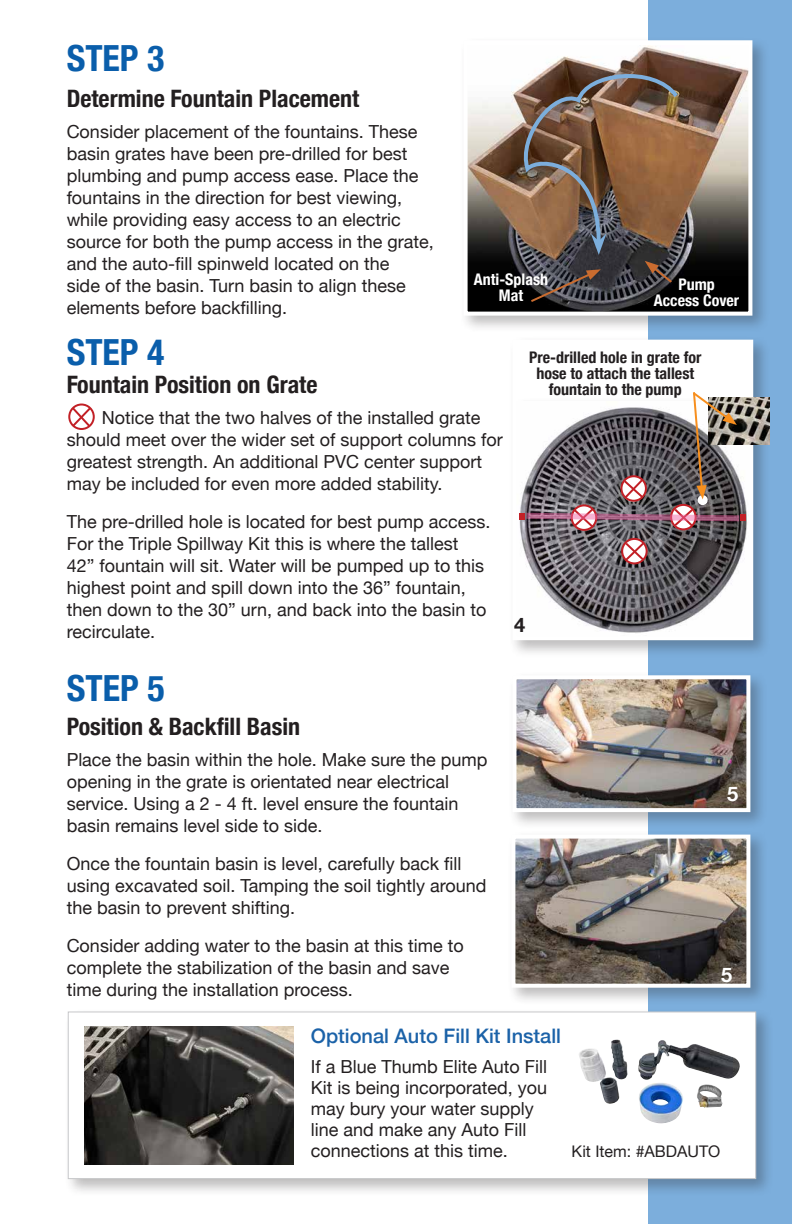
<style>
.page{position:relative;width:792px;height:1224px;background:#fff}
.page>*{position:absolute;margin:0;border:0;box-sizing:border-box;transform-origin:0 0}
.t1{font:700 condensed 36px "Helvetica Neue";color:#0a5eab}
.t2{font:700 condensed 24px "Helvetica Neue";color:#231f20}
.t3{font:500 20px "Helvetica Neue";color:#1b62a8}
.t4{font:700 20px "Helvetica Neue";color:#fff}
.t5{font:700 20px "Helvetica Neue";color:#231f20}
.t6{font:18px/22px "Helvetica Neue";color:#231f20}
.t7{font:700 condensed 16px/16px "Helvetica Neue";color:#231f20;text-align:center}
.t8{font:700 condensed 16px/16px "Helvetica Neue";color:#fff;text-align:center}
.t9{font:16px "Helvetica Neue";color:#231f20}
</style>
<div class="page">
<div style="left:648px;top:0;width:144px;height:1224px;background:#7caedc"></div>
<div style="left:508px;top:671px;width:260px;height:159px;background:#231f20;opacity:.3"></div>
<img style="left:517px;top:680px;width:228px;height:127px">
<div style="left:512px;top:675px;width:238px;height:137px;border:4px solid #fff"></div>
<div style="left:507px;top:831px;width:261px;height:175px;background:#231f20;opacity:.3"></div>
<img style="left:516px;top:840px;width:229px;height:143px">
<div style="left:511px;top:835px;width:239px;height:153px;border:4px solid #fff"></div>
<div style="left:508px;top:336px;width:263px;height:322px;background:#231f20;opacity:.3"></div>
<div style="left:514px;top:342px;width:237px;height:296px;background:#fff"></div>
<img style="left:519px;top:500px;width:228px;height:133px">
<div style="left:512px;top:340px;width:241px;height:300px;border:4px solid #fff"></div>
<div style="left:621px;top:538px;width:27px;height:26px;border:2px solid #c22026;border-radius:50%"></div>
<div style="left:571px;top:504px;width:26px;height:27px;border:2px solid #c22026;border-radius:50%"></div>
<svg style="left:623px;top:540px;width:23px;height:23px"></svg>
<div style="left:68px;top:404px;width:27px;height:26px;border:2px solid #c22026;border-radius:50%"></div>
<svg style="left:70px;top:405px;width:23px;height:24px"></svg>
<div style="left:64px;top:1008px;width:710px;height:189px;background:#231f20;opacity:.3"></div>
<div style="left:68px;top:1012px;width:688px;height:167px;background:#fff;border:1px solid #c7c8ca"></div>
<img style="left:84px;top:1027px;width:209px;height:137px">
<img style="left:579px;top:1039px;width:161px;height:62px">
<img style="left:745px;top:397px;width:24px;height:48px">
<svg style="left:520px;top:392px;width:225px;height:138px"></svg>
<div style="left:459px;top:36px;width:312px;height:298px;background:#231f20;opacity:.3"></div>
<img style="left:469px;top:46px;width:278px;height:265px">
<div style="left:464px;top:40px;width:288px;height:276px;border:4px solid #fff"></div>
<img style="left:517px;top:65px;width:165px;height:190px">
<svg style="left:529px;top:269px;width:72px;height:35px;background:#494244"></svg>
<svg style="left:645px;top:261px;width:29px;height:24px"></svg>
<h1 class="t1" style="left:67px;top:28px;width:99px">STEP 3</h1>
<h2 class="t2" style="left:67px;top:79px;width:294px">Determine Fountain Placement</h2>
<p class="t6" style="left:67px;top:122px;width:369px">Consider placement of the fountains. These basin grates have been pre-drilled for best plumbing and pump access ease. Place the fountains in the direction for best viewing, while providing easy access to an electric source for both the pump access in the grate, and the auto-fill spinweld located on the<br>side of the basin. Turn basin to align these elements before backfilling.</p>
<p class="t8" style="left:474px;top:270px;width:76px">Anti-Splash<br>Mat</p>
<p class="t8" style="left:654px;top:275px;width:87px">Pump<br>Access Cover</p>
<h1 class="t1" style="left:67px;top:322px;width:99px">STEP 4</h1>
<h2 class="t2" style="left:67px;top:364px;width:252px">Fountain Position on Grate</h2>
<p class="t6" style="left:67px;top:408px;width:438px;text-indent:35px">Notice that the two halves of the installed grate should meet over the wider set of support columns for greatest strength. An additional PVC center support may be included for even more added stability.</p>
<p class="t6" style="left:67px;top:512px;width:425px">The pre-drilled hole is located for best pump access.<br>For the Triple Spillway Kit this is where the tallest 42” fountain will sit. Water will be pumped up to this highest point and spill down into the 36” fountain, then down to the 30” urn, and back into the basin to recirculate.</p>
<p class="t7" style="left:529px;top:348px;width:174px">Pre-drilled hole in grate for hose to attach the tallest fountain to the pump</p>
<p class="t5" style="left:514px;top:610px;width:13px">4</p>
<h1 class="t1" style="left:67px;top:659px;width:99px">STEP 5</h1>
<h2 class="t2" style="left:67px;top:707px;width:235px">Position &amp; Backfill Basin</h2>
<p class="t6" style="left:67px;top:750px;width:422px">Place the basin within the hole. Make sure the pump opening in the grate is orientated near electrical service. Using a 2 - 4 ft. level ensure the fountain basin remains level side to side.</p>
<p class="t6" style="left:67px;top:854px;width:421px">Once the fountain basin is level, carefully back fill using excavated soil. Tamping the soil tightly around the basin to prevent shifting.</p>
<p class="t6" style="left:67px;top:936px;width:399px">Consider adding water to the basin at this time to complete the stabilization of the basin and save time during the installation process.</p>
<p class="t4" style="left:727px;top:778px;width:13px">5</p>
<p class="t4" style="left:721px;top:959px;width:13px">5</p>
<p class="t3" style="left:311px;top:1020px;width:252px">Optional Auto Fill Kit Install</p>
<p class="t6" style="left:311px;top:1057px;width:238px;line-height:21px">If a Blue Thumb Elite Auto Fill<br>Kit is being incorporated, you may bury your water supply line and make any Auto Fill connections at this time.</p>
<p class="t9" style="left:572px;top:1140px;width:150px">Kit Item: #ABDAUTO</p>
</div>
